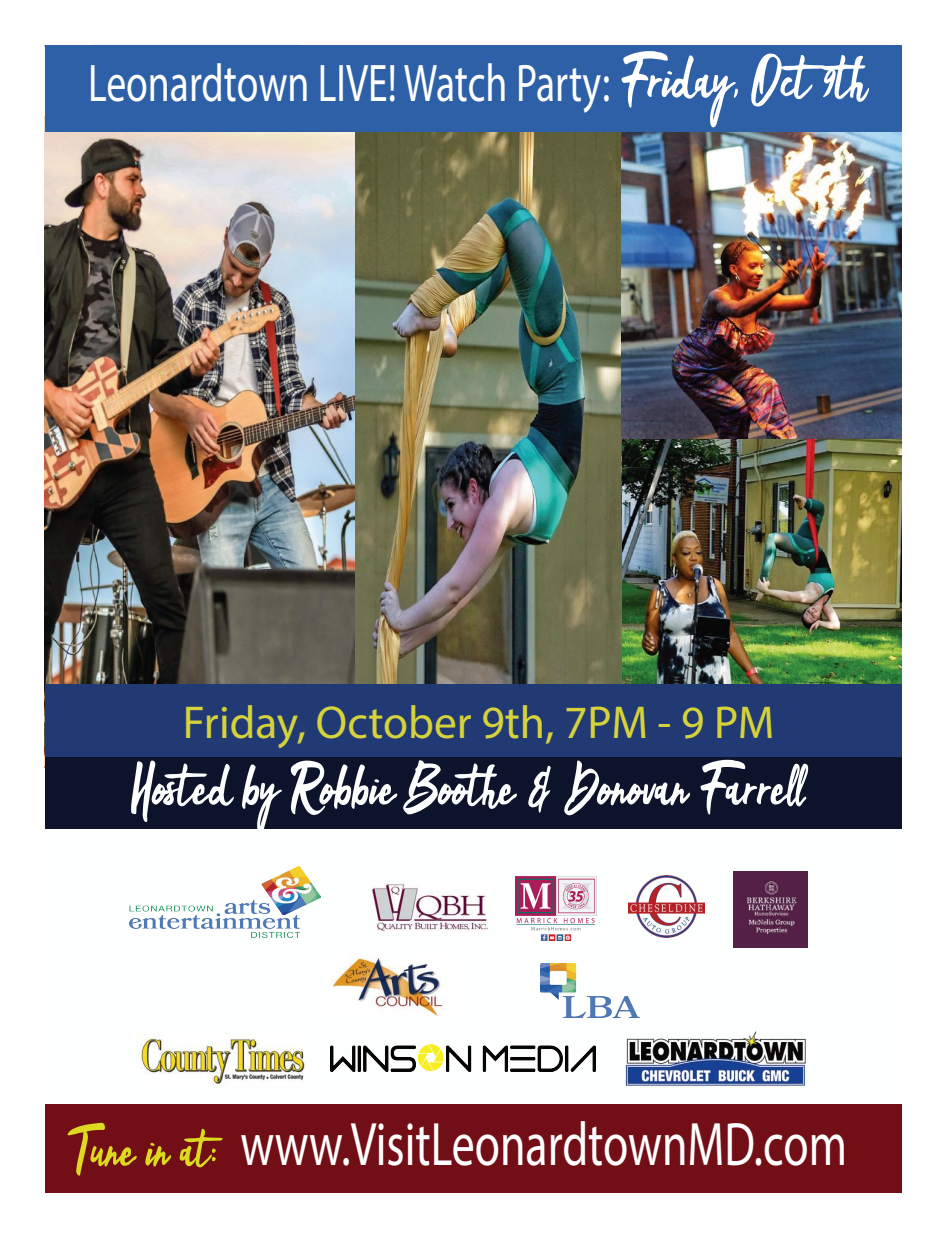
<style>
.page{position:relative;width:945px;height:1238px;background:#fff}
.page>*{position:absolute;margin:0;border:0;box-sizing:border-box;transform-origin:0 0}
.t1{font:77.12px "Mak Dah";color:#fff;scale:.75 1}
.t2{font:74.5px "Mak Dah";color:#fdfefe;scale:.75 1}
.t3{font:67.38px "Mak Dah";color:#dcd920;scale:.75 1}
.t4{font:61.75px "Myriad Pro";color:#fff;scale:.75 1}
.t5{font:53.12px "Myriad Pro";color:#fff;scale:.75 1}
.t6{font:46.25px "Myriad Pro";color:#d5d23b}
</style>
<div class="page">
<hr style="left:44px;top:46px;width:857px;height:1px;background:#231f20">
<img style="left:354px;top:131px;width:268px;height:553px">
<img style="left:621px;top:131px;width:280px;height:384px">
<img style="left:622px;top:440px;width:279px;height:244px">
<img style="left:45px;top:131px;width:309px;height:553px">
<div style="left:45px;top:1104px;width:856px;height:89px;background:#720e15"></div>
<div style="left:45px;top:45px;width:856px;height:86px;background:#2d60a6"></div>
<div style="left:45px;top:756px;width:856px;height:72px;background:#0c132b"></div>
<div style="left:45px;top:684px;width:856px;height:72px;background:#213a74"></div>
<img style="left:331px;top:1044px;width:265px;height:27px">
<img style="left:129px;top:867px;width:192px;height:70px">
<img style="left:541px;top:963px;width:98px;height:54px">
<img style="left:331px;top:957px;width:112px;height:58px">
<img style="left:371px;top:882px;width:117px;height:49px">
<img style="left:515px;top:876px;width:82px;height:65px">
<img style="left:625px;top:1031px;width:181px;height:55px">
<img style="left:140px;top:1034px;width:165px;height:50px">
<img style="left:733px;top:871px;width:74px;height:76px">
<img style="left:629px;top:875px;width:75px;height:62px">
<p class="t5" style="left:88px;top:50px;width:698px">Leonardtown LIVE! Watch Party:</p>
<p class="t1" style="left:622px;top:37px;width:330px">Friday, Oct 9th</p>
<p class="t6" style="left:183px;top:693px;width:593px">Friday, October 9th, 7PM - 9 PM</p>
<p class="t2" style="left:131px;top:746px;width:901px">Hosted by Robbie Boothe &amp; Donovan Farrell</p>
<p class="t3" style="left:68px;top:1112px;width:200px">Tune in at:</p>
<p class="t4" style="left:240px;top:1106px;width:810px">www.VisitLeonardtownMD.com</p>
</div>
